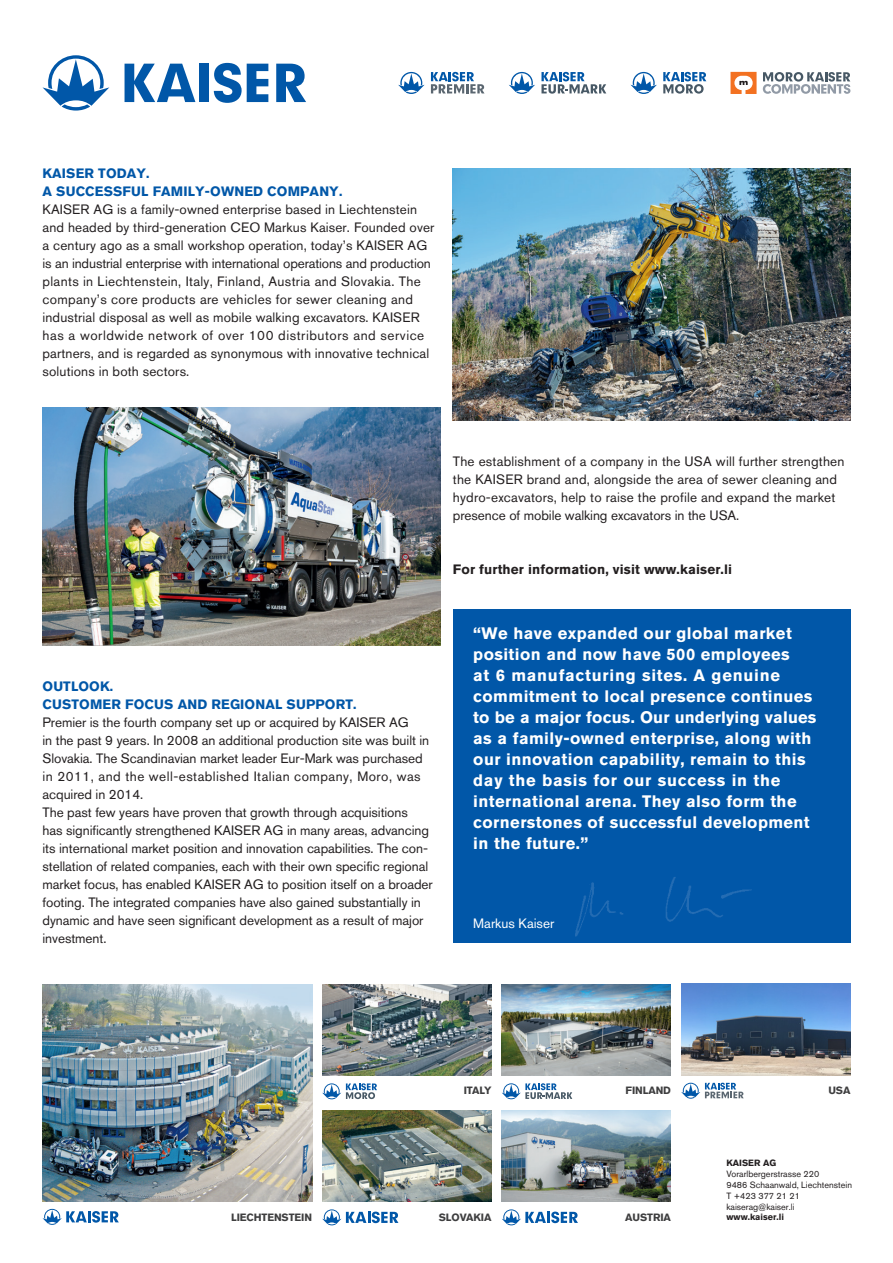
<style>
.page{position:relative;width:893px;height:1263px;background:#fff}
.page>*{position:absolute;margin:0;border:0;box-sizing:border-box;transform-origin:0 0}
.t1{font:700 16.5px/21px "Akzidenz Grotesk BQ";letter-spacing:.025em;color:#fff}
.t2{font:13.5px/18px "Akzidenz Grotesk BQ";letter-spacing:-.005em;color:#231f20}
.t3{font:13.5px/18px "Akzidenz Grotesk BQ";letter-spacing:.015em;color:#231f20}
.t4{font:700 13.5px/18px "Akzidenz Grotesk BQ";letter-spacing:.01em;color:#0157a8}
.t5{font:700 13.5px "Akzidenz Grotesk BQ";letter-spacing:.01em;color:#231f20}
.t6{font:13.5px "Akzidenz Grotesk BQ";color:#fff}
.t7{font:700 10.5px "Akzidenz Grotesk BQ";letter-spacing:-.01em;color:#3e3e3f}
.t8{font:9px/10.8px "Akzidenz Grotesk BQ";color:#231f20}
.t9{font:700 9px "Akzidenz Grotesk BQ";color:#231f20}
</style>
<div class="page">
<svg style="left:43px;top:55px;width:66px;height:56px"></svg>
<svg style="left:125px;top:64px;width:70px;height:38px"></svg>
<div style="left:199px;top:64px;width:10px;height:38px;background:#0157a8"></div>
<svg style="left:214px;top:63px;width:54px;height:40px"></svg>
<svg style="left:276px;top:64px;width:30px;height:38px"></svg>
<svg style="left:541px;top:72px;width:65px;height:22px"></svg>
<svg style="left:509px;top:72px;width:26px;height:22px"></svg>
<svg style="left:630px;top:72px;width:27px;height:22px"></svg>
<svg style="left:663px;top:72px;width:43px;height:22px"></svg>
<svg style="left:763px;top:72px;width:87px;height:22px"></svg>
<svg style="left:730px;top:72px;width:26px;height:22px"></svg>
<svg style="left:398px;top:72px;width:27px;height:22px"></svg>
<svg style="left:431px;top:72px;width:53px;height:22px"></svg>
<img style="left:43px;top:984px;width:269px;height:218px">
<img style="left:322px;top:984px;width:169px;height:91px">
<img style="left:502px;top:1110px;width:169px;height:92px">
<img style="left:502px;top:984px;width:169px;height:91px">
<img style="left:322px;top:1110px;width:169px;height:92px">
<img style="left:681px;top:984px;width:169px;height:91px">
<svg style="left:43px;top:1209px;width:76px;height:16px"></svg>
<svg style="left:322px;top:1209px;width:76px;height:16px"></svg>
<svg style="left:681px;top:1083px;width:63px;height:16px"></svg>
<svg style="left:502px;top:1209px;width:76px;height:16px"></svg>
<svg style="left:502px;top:1083px;width:70px;height:16px"></svg>
<svg style="left:322px;top:1083px;width:55px;height:16px"></svg>
<div style="left:453px;top:610px;width:397px;height:333px;background:#0157a8"></div>
<img style="left:575px;top:877px;width:177px;height:60px">
<img style="left:453px;top:169px;width:397px;height:252px">
<img style="left:43px;top:407px;width:397px;height:239px">
<p class="t4" style="left:43px;top:164px;width:301px">KAISER TODAY.<br>A SUCCESSFUL FAMILY-OWNED COMPANY.</p>
<p class="t2" style="left:43px;top:200px;width:393px">KAISER AG is a family-owned enterprise based in Liechtenstein and headed by third-generation CEO Markus Kaiser. Founded over a century ago as a small workshop operation, today’s KAISER AG is an industrial enterprise with international operations and production plants in Liechtenstein, Italy, Finland, Austria and Slovakia. The company’s core products are vehicles for sewer cleaning and industrial disposal as well as mobile walking excavators. KAISER has a worldwide network of over 100 distributors and service partners, and is regarded as synonymous with innovative technical solutions in both sectors.</p>
<p class="t3" style="left:453px;top:452px;width:393px">The establishment of a company in the USA will further strengthen the KAISER brand and, alongside the area of sewer cleaning and hydro-excavators, help to raise the profile and expand the market presence of mobile walking excavators in the USA.</p>
<p class="t5" style="left:453px;top:561px;width:281px">For further information, visit www.kaiser.li</p>
<p class="t4" style="left:43px;top:677px;width:315px">OUTLOOK.<br>CUSTOMER FOCUS AND REGIONAL SUPPORT.</p>
<p class="t2" style="left:43px;top:713px;width:392px">Premier is the fourth company set up or acquired by KAISER AG<br>in the past 9 years. In 2008 an additional production site was built in Slovakia. The Scandinavian market leader Eur-Mark was purchased in 2011, and the well-established Italian company, Moro, was acquired in 2014.<br>The past few years have proven that growth through acquisitions<br>has significantly strengthened KAISER AG in many areas, advancing its international market position and innovation capabilities. The con&shy;stellation of related companies, each with their own specific regional market focus, has enabled KAISER AG to position itself on a broader footing. The integrated companies have also gained substantially in dynamic and have seen significant development as a result of major investment.</p>
<p class="t1" style="left:473px;top:622px;width:345px">“We have expanded our global market position and now have 500 employees<br>at 6 manufacturing sites. A genuine commitment to local presence continues to be a major focus. Our underlying values as a family-owned enterprise, along with our innovation capability, remain to this day the basis for our success in the international arena. They also form the cornerstones of successful development in the future.”</p>
<p class="t6" style="left:473px;top:915px;width:82px">Markus Kaiser</p>
<p class="t7" style="left:464px;top:1085px;width:29px">ITALY</p>
<p class="t7" style="left:626px;top:1085px;width:47px">FINLAND</p>
<p class="t7" style="left:828px;top:1084px;width:24px">USA</p>
<p class="t7" style="left:439px;top:1211px;width:54px">SLOVAKIA</p>
<p class="t7" style="left:231px;top:1211px;width:82px">LIECHTENSTEIN</p>
<p class="t7" style="left:625px;top:1211px;width:47px">AUSTRIA</p>
<p class="t9" style="left:726px;top:1158px;width:51px">KAISER AG</p>
<p class="t8" style="left:726px;top:1169px;width:127px">Vorarlbergerstrasse 220<br>9486 Schaanwald, Liechtenstein<br>T +423 377 21 21 kaiserag@kaiser.li</p>
<p class="t9" style="left:726px;top:1212px;width:59px">www.kaiser.li</p>
</div>
